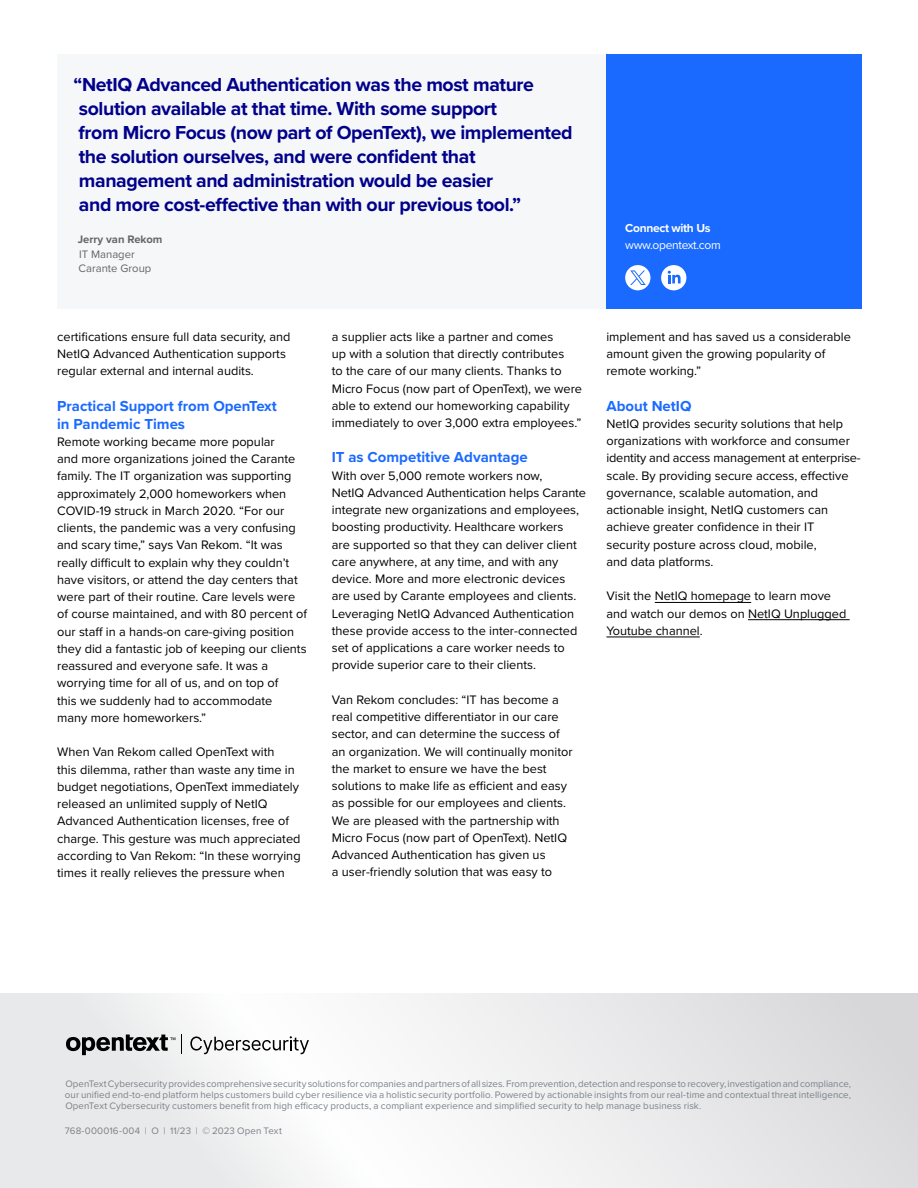
<style>
.page{position:relative;width:918px;height:1188px;background:#fff}
.page>*{position:absolute;margin:0;border:0;box-sizing:border-box;transform-origin:0 0}
.t1{font:700 19.5px/24px "Proxima Nova";letter-spacing:-.02em;color:#00008b}
.t2{font:700 15px/18px "Proxima Nova";color:#1a6aff}
.t3{font:12.75px/17.2px "Proxima Nova";color:#000}
.t4{font:12px/17.2px "Proxima Nova";letter-spacing:-.025em;color:#fff}
.t5{font:11.25px "Proxima Nova";color:#656668}
.t6{font:700 11.25px "Proxima Nova";color:#656668}
.t7{font:9.75px/11.2px "Proxima Nova";letter-spacing:.01em;color:#7b8289;text-align:justify}
.s1{font-weight:700}
</style>
<div class="page">
<hr style="left:655px;top:602px;width:96px;height:1px;background:#000">
<hr style="left:748px;top:619px;width:102px;height:1px;background:#000">
<hr style="left:606px;top:637px;width:94px;height:1px;background:#000">
<div style="left:57px;top:54px;width:804px;height:254px;background:#f5f7f8"></div>
<svg style="left:0;top:994px;width:918px;height:194px"></svg>
<div style="left:606px;top:54px;width:256px;height:254px;background:#1a6aff"></div>
<div style="left:661px;top:265px;width:25px;height:25px;background:#fff;border-radius:13px"></div>
<svg style="left:668px;top:271px;width:13px;height:12px"></svg>
<div style="left:625px;top:265px;width:25px;height:25px;background:#fff;border-radius:50%"></div>
<svg style="left:630px;top:270px;width:16px;height:15px"></svg>
<svg style="left:66px;top:1035px;width:109px;height:20px;background:#89898a"></svg>
<svg style="left:190px;top:1036px;width:119px;height:18px"></svg>
<svg style="left:181px;top:1035px;width:1px;height:19px"></svg>
<p class="t1" style="left:74px;top:72px;width:501px">“NetIQ Advanced Authentication was the most mature solution available at that time. With some support<br>from Micro Focus (now part of OpenText), we implemented the solution ourselves, and were confident that management and administration would be easier<br>and more cost-effective than with our previous tool.”</p>
<p class="t6" style="left:78px;top:231px;width:86px">Jerry van Rekom</p>
<p class="t5" style="left:79px;top:246px;width:57px">IT Manager</p>
<p class="t5" style="left:79px;top:260px;width:74px">Carante Group</p>
<p class="t4" style="left:625px;top:219px;width:97px"><span class="s1">Connect with Us </span>www.opentext.com</p>
<p class="t3" style="left:57px;top:328px;width:235px">certifications ensure full data security, and<br>NetIQ Advanced Authentication supports regular external and internal audits.</p>
<h2 class="t2" style="left:57px;top:396px;width:221px">Practical Support from OpenText in Pandemic Times</h2>
<p class="t3" style="left:57px;top:432px;width:251px">Remote working became more popular<br>and more organizations joined the Carante family. The IT organization was supporting approximately 2,000 homeworkers when COVID-19 struck in March 2020. “For our clients, the pandemic was a very confusing and scary time,” says Van Rekom. “It was really difficult to explain why they couldn’t have visitors, or attend the day centers that were part of their routine. Care levels were of course maintained, and with 80 percent of our staff in a hands-on care-giving position they did a fantastic job of keeping our clients reassured and everyone safe. It was a worrying time for all of us, and on top of<br>this we suddenly had to accommodate<br>many more homeworkers.”</p>
<p class="t3" style="left:57px;top:743px;width:245px">When Van Rekom called OpenText with<br>this dilemma, rather than waste any time in budget negotiations, OpenText immediately released an unlimited supply of NetIQ Advanced Authentication licenses, free of charge. This gesture was much appreciated according to Van Rekom: “In these worrying times it really relieves the pressure when</p>
<p class="t3" style="left:332px;top:328px;width:252px">a supplier acts like a partner and comes<br>up with a solution that directly contributes<br>to the care of our many clients. Thanks to Micro Focus (now part of OpenText), we were able to extend our homeworking capability immediately to over 3,000 extra employees.”</p>
<h2 class="t2" style="left:332px;top:448px;width:198px">IT as Competitive Advantage</h2>
<p class="t3" style="left:332px;top:466px;width:256px">With over 5,000 remote workers now,<br>NetIQ Advanced Authentication helps Carante integrate new organizations and employees, boosting productivity. Healthcare workers<br>are supported so that they can deliver client care anywhere, at any time, and with any device. More and more electronic devices are used by Carante employees and clients.<br>Leveraging NetIQ Advanced Authentication these provide access to the inter-connected set of applications a care worker needs to provide superior care to their clients.</p>
<p class="t3" style="left:332px;top:691px;width:242px">Van Rekom concludes: “IT has become a real competitive differentiator in our care sector, and can determine the success of an organization. We will continually monitor the market to ensure we have the best solutions to make life as efficient and easy as possible for our employees and clients.<br>We are pleased with the partnership with Micro Focus (now part of OpenText). NetIQ Advanced Authentication has given us<br>a user-friendly solution that was easy to</p>
<p class="t3" style="left:606px;top:328px;width:246px">implement and has saved us a considerable amount given the growing popularity of remote working.”</p>
<h2 class="t2" style="left:606px;top:396px;width:87px">About NetIQ</h2>
<p class="t3" style="left:606px;top:415px;width:256px">NetIQ provides security solutions that help organizations with workforce and consumer identity and access management at enterprise&shy;scale. By providing secure access, effective governance, scalable automation, and actionable insight, NetIQ customers can achieve greater confidence in their IT security posture across cloud, mobile,<br>and data platforms.</p>
<p class="t3" style="left:606px;top:587px;width:241px">Visit the NetIQ homepage to learn move and watch our demos on NetIQ Unplugged<br>Youtube channel.</p>
<p class="t7" style="left:65px;top:1077px;width:788px">OpenText Cybersecurity provides comprehensivesecurity solutions for companies and partners of all sizes. From prevention, detection and response to recovery, investigation and compliance, our unified end-to-end platform helps customers build cyber resilience via a holistic security portfolio. Powered by actionable insights from our real-time and contextual threat intelligence, OpenText Cybersecurity customers benefit from high efficacy products, a compliant experience and simplified security to help manage business risk.</p>
<p class="t7" style="left:65px;top:1125px;width:219px">768-000016-004 | O | 11/23 | © 2023 Open Text</p>
</div>
